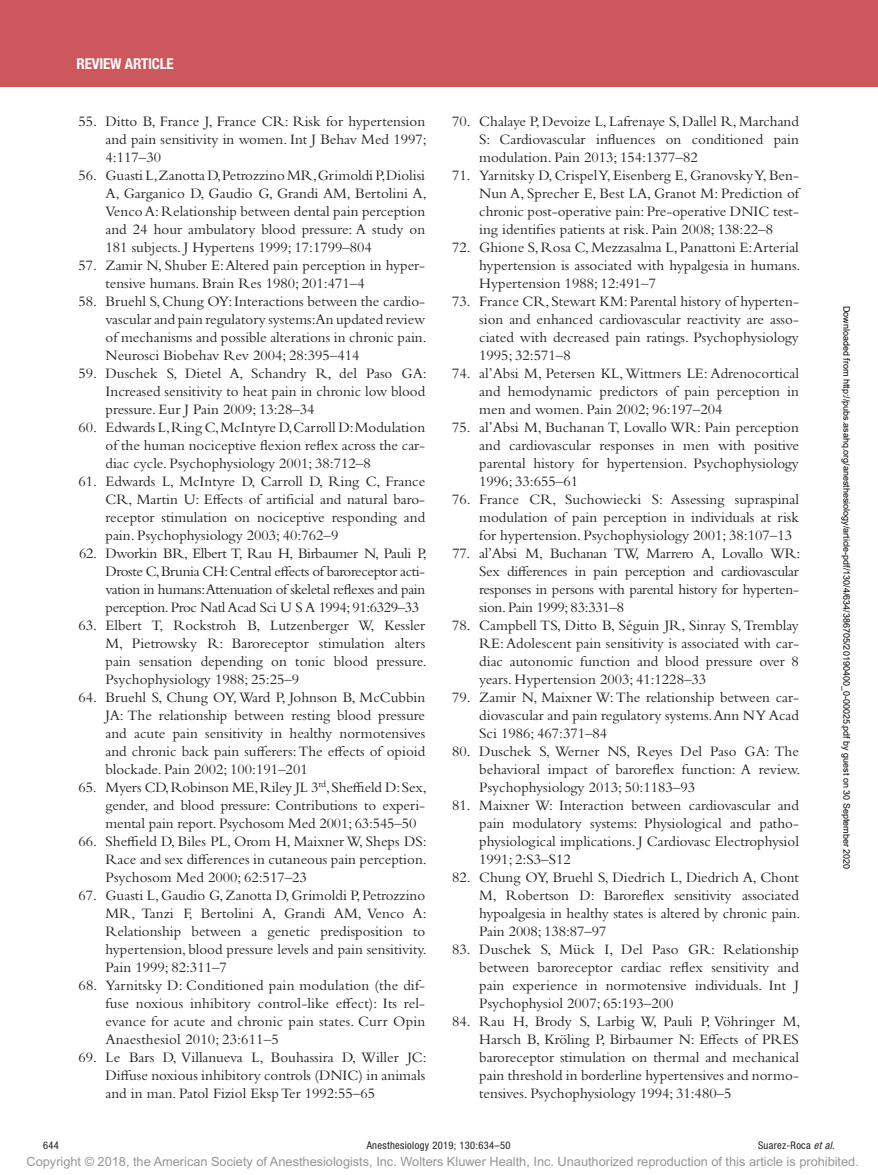
<style>
.page{position:relative;width:878px;height:1175px;background:#fff}
.page>*{position:absolute;margin:0;border:0;box-sizing:border-box;transform-origin:0 0}
.t1{font:15px/18px "Bembo Std";color:#231f20;text-align:justify}
.t2{font:700 condensed 15px "Helvetica Neue LT Std";letter-spacing:-.01em;color:#fff}
.t3{font:12.75px "Arial MT Std";color:#939598}
.t4{font:condensed 10.5px "Helvetica Neue LT Std";letter-spacing:.03em;color:#231f20}
.t5{font:9px "Arial";color:#000}
.s1{font-style:italic}
</style>
<div class="page">
<div style="left:0;top:0;width:878px;height:86px;background:#cc575d"></div>
<p class="t2" style="left:77px;top:54px;width:99px">REVIEW ARTICLE</p>
<p class="t1" style="left:105px;top:112px;width:322px;text-indent:-27px">55. Ditto B, France J, France CR: Risk for hypertension and pain sensitivity in women. Int J Behav Med 1997; 4:117–30</p>
<p class="t1" style="left:105px;top:166px;width:322px;text-indent:-27px">56. Guasti L,Zanotta D,Petrozzino MR,Grimoldi P,Diolisi A, Garganico D, Gaudio G, Grandi AM, Bertolini A, Venco A: Relationship between dental pain perception and 24 hour ambulatory blood pressure: A study on 181 subjects. J Hypertens 1999; 17:1799–804</p>
<p class="t1" style="left:105px;top:256px;width:321px;text-indent:-27px">57. Zamir N, Shuber E: Altered pain perception in hyper&shy;tensive humans. Brain Res 1980; 201:471–4</p>
<p class="t1" style="left:105px;top:292px;width:322px;text-indent:-27px">58. Bruehl S, Chung OY: Interactions between the cardio&shy;vascular and pain regulatory systems:An updated review of mechanisms and possible alterations in chronic pain.<br>Neurosci Biobehav Rev 2004; 28:395–414</p>
<p class="t1" style="left:105px;top:364px;width:323px;text-indent:-27px">59. Duschek S, Dietel A, Schandry R, del Paso GA:<br>Increased sensitivity to heat pain in chronic low blood pressure. Eur J Pain 2009; 13:28–34</p>
<p class="t1" style="left:105px;top:418px;width:321px;text-indent:-27px">60. Edwards L, Ring C, McIntyre D, Carroll D: Modulation of the human nociceptive flexion reflex across the car&shy;diac cycle. Psychophysiology 2001; 38:712–8</p>
<p class="t1" style="left:105px;top:472px;width:321px;text-indent:-27px">61. Edwards L, McIntyre D, Carroll D, Ring C, France CR, Martin U: Effects of artificial and natural baro&shy;receptor stimulation on nociceptive responding and pain. Psychophysiology 2003; 40:762–9</p>
<p class="t1" style="left:105px;top:544px;width:322px;text-indent:-26px">62. Dworkin BR, Elbert T, Rau H, Birbaumer N, Pauli P, Droste C, Brunia CH: Central effects of baroreceptor acti&shy;vation in humans:Attenuation of skeletal reflexes and pain perception. Proc Natl Acad Sci U S A 1994; 91:6329–33</p>
<p class="t1" style="left:105px;top:616px;width:323px;text-indent:-27px">63. Elbert T, Rockstroh B, Lutzenberger W, Kessler M, Pietrowsky R: Baroreceptor stimulation alters pain sensation depending on tonic blood pressure.<br>Psychophysiology 1988; 25:25–9</p>
<p class="t1" style="left:105px;top:688px;width:321px;text-indent:-27px">64. Bruehl S, Chung OY, Ward P, Johnson B, McCubbin JA: The relationship between resting blood pressure and acute pain sensitivity in healthy normotensives and chronic back pain sufferers: The effects of opioid blockade. Pain 2002; 100:191–201</p>
<p class="t1" style="left:105px;top:778px;width:322px;text-indent:-27px">65. Myers CD, Robinson ME, Riley JL 3<sup>rd</sup>, Sheffield D: Sex, gender, and blood pressure: Contributions to experi&shy;mental pain report. Psychosom Med 2001; 63:545–50</p>
<p class="t1" style="left:105px;top:832px;width:323px;text-indent:-27px">66. Sheffield D, Biles PL, Orom H, Maixner W, Sheps DS:<br>Race and sex differences in cutaneous pain perception.<br>Psychosom Med 2000; 62:517–23</p>
<p class="t1" style="left:105px;top:886px;width:323px;text-indent:-27px">67. Guasti L, Gaudio G, Zanotta D, Grimoldi P, Petrozzino MR, Tanzi F, Bertolini A, Grandi AM, Venco A:<br>Relationship between a genetic predisposition to hypertension, blood pressure levels and pain sensitivity.<br>Pain 1999; 82:311–7</p>
<p class="t1" style="left:105px;top:976px;width:321px;text-indent:-27px">68. Yarnitsky D: Conditioned pain modulation (the dif&shy;fuse noxious inhibitory control-like effect): Its rel&shy;evance for acute and chronic pain states. Curr Opin Anaesthesiol 2010; 23:611–5</p>
<p class="t1" style="left:105px;top:1048px;width:322px;text-indent:-27px">69. Le Bars D, Villanueva L, Bouhassira D, Willer JC:<br>Diffuse noxious inhibitory controls (DNIC) in animals and in man. Patol Fiziol Eksp Ter 1992:55–65</p>
<p class="t1" style="left:479px;top:112px;width:321px;text-indent:-27px">70. Chalaye P, Devoize L, Lafrenaye S, Dallel R, Marchand S: Cardiovascular influences on conditioned pain modulation. Pain 2013; 154:1377–82</p>
<p class="t1" style="left:479px;top:166px;width:321px;text-indent:-27px">71. Yarnitsky D, Crispel Y, Eisenberg E, Granovsky Y, Ben-Nun A, Sprecher E, Best LA, Granot M: Prediction of chronic post-operative pain: Pre-operative DNIC test&shy;ing identifies patients at risk. Pain 2008; 138:22–8</p>
<p class="t1" style="left:479px;top:238px;width:322px;text-indent:-27px">72. Ghione S, Rosa C, Mezzasalma L, Panattoni E: Arterial hypertension is associated with hypalgesia in humans.<br>Hypertension 1988; 12:491–7</p>
<p class="t1" style="left:479px;top:292px;width:321px;text-indent:-27px">73. France CR, Stewart KM: Parental history of hyperten&shy;sion and enhanced cardiovascular reactivity are asso&shy;ciated with decreased pain ratings. Psychophysiology 1995; 32:571–8</p>
<p class="t1" style="left:479px;top:364px;width:321px;text-indent:-27px">74. al’Absi M, Petersen KL, Wittmers LE: Adrenocortical and hemodynamic predictors of pain perception in men and women. Pain 2002; 96:197–204</p>
<p class="t1" style="left:479px;top:418px;width:321px;text-indent:-27px">75. al’Absi M, Buchanan T, Lovallo WR: Pain perception and cardiovascular responses in men with positive parental history for hypertension. Psychophysiology 1996; 33:655–61</p>
<p class="t1" style="left:479px;top:490px;width:321px;text-indent:-27px">76. France CR, Suchowiecki S: Assessing supraspinal modulation of pain perception in individuals at risk for hypertension. Psychophysiology 2001; 38:107–13</p>
<p class="t1" style="left:479px;top:544px;width:322px;text-indent:-27px">77. al’Absi M, Buchanan TW, Marrero A, Lovallo WR:<br>Sex differences in pain perception and cardiovascular responses in persons with parental history for hyperten&shy;sion. Pain 1999; 83:331–8</p>
<p class="t1" style="left:479px;top:616px;width:321px;text-indent:-27px">78. Campbell TS, Ditto B, Séguin JR, Sinray S, Tremblay RE: Adolescent pain sensitivity is associated with car&shy;diac autonomic function and blood pressure over 8 years. Hypertension 2003; 41:1228–33</p>
<p class="t1" style="left:479px;top:688px;width:321px;text-indent:-27px">79. Zamir N, Maixner W: The relationship between car&shy;diovascular and pain regulatory systems.Ann N Y Acad Sci 1986; 467:371–84</p>
<p class="t1" style="left:479px;top:742px;width:322px;text-indent:-27px">80. Duschek S, Werner NS, Reyes Del Paso GA: The behavioral impact of baroreflex function: A review.<br>Psychophysiology 2013; 50:1183–93</p>
<p class="t1" style="left:479px;top:796px;width:321px;text-indent:-27px">81. Maixner W: Interaction between cardiovascular and pain modulatory systems: Physiological and patho&shy;physiological implications. J Cardiovasc Electrophysiol 1991; 2:S3–S12</p>
<p class="t1" style="left:479px;top:868px;width:323px;text-indent:-27px">82. Chung OY, Bruehl S, Diedrich L, Diedrich A, Chont M, Robertson D: Baroreflex sensitivity associated hypoalgesia in healthy states is altered by chronic pain.<br>Pain 2008; 138:87–97</p>
<p class="t1" style="left:479px;top:940px;width:321px;text-indent:-27px">83. Duschek S, Mück I, Del Paso GR: Relationship between baroreceptor cardiac reflex sensitivity and pain experience in normotensive individuals. Int J Psychophysiol 2007; 65:193–200</p>
<p class="t1" style="left:479px;top:1012px;width:323px;text-indent:-27px">84. Rau H, Brody S, Larbig W, Pauli P, Vöhringer M, Harsch B, Kröling P, Birbaumer N: Effects of PRES baroreceptor stimulation on thermal and mechanical pain threshold in borderline hypertensives and normo&shy;tensives. Psychophysiology 1994; 31:480–5</p>
<p class="t5" style="left:850px;top:306px;width:565px;rotate:90deg">Downloaded from http://pubs.asahq.org/anesthesiology/article-pdf/130/4/634/386705/20190400_0-00025.pdf by guest on 30 September 2020</p>
<p class="t4" style="left:43px;top:1139px;width:17px">644</p>
<p class="t4" style="left:367px;top:1139px;width:145px">Anesthesiology 2019; 130:634–50</p>
<p class="t4" style="left:758px;top:1139px;width:78px">Suarez-Roca <span class="s1">et al.</span></p>
<p class="t3" style="left:27px;top:1154px;width:833px">Copyright © 2018, the American Society of Anesthesiologists, Inc. Wolters Kluwer Health, Inc. Unauthorized reproduction of this article is prohibited.</p>
</div>
